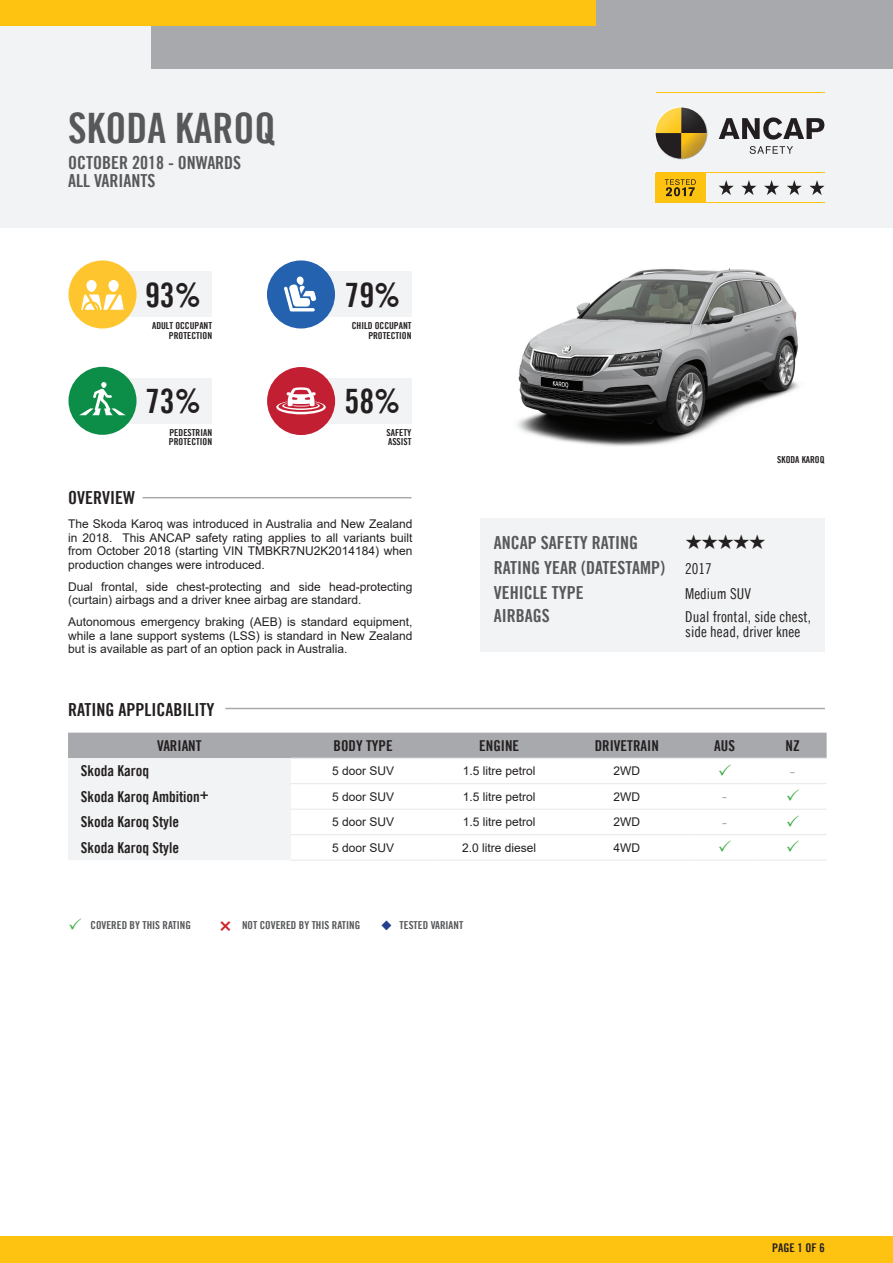
<style>
.page{position:relative;width:893px;height:1263px;background:#fff}
.page>*{position:absolute;margin:0;border:0;box-sizing:border-box;transform-origin:0 0}
.t1{font:42px "Trade Gothic Bold Cond Twenty";color:#57585a}
.t2{font:33.6px "Trade Gothic Bold Cond Twenty";color:#231f20}
.t3{font:21px "Zapf Dingbats";color:#231f20}
.t4{font:18px/18px "Trade Gothic Bold Cond Twenty";color:#57585a}
.t5{font:18px "Trade Gothic Bold Cond Twenty";color:#231f20}
.t6{font:16.5px "Trade Gothic LT";color:#a8a9ad}
.t7{font:15px "Trade Gothic Bold Cond Twenty";color:#231f20}
.t8{font:15px/15px "Trade Gothic Cond Eighteen Obl";color:#231f20}
.t9{font:12px/13.5px "Arial";color:#231f20;text-align:justify}
.t10{font:12px "Trade Gothic Bold Cond Twenty";color:#231f20}
.t11{font:10.95px "Trade Gothic Bold Cond Twenty";color:#57585a}
.t12{font:9.6px/9.6px "Trade Gothic Bold Cond Twenty";color:#231f20;text-align:right}
.s1{font-family:"Trade Gothic Cond Eighteen Obl";font-size:15px;color:#231f20}
</style>
<div class="page">
<div style="left:0;top:0;width:893px;height:227px;background:#f2f3f4"></div>
<div style="left:152px;top:0;width:741px;height:68px;background:#a8a9ad"></div>
<div style="left:0;top:0;width:595px;height:26px;background:#fec210"></div>
<div style="left:102px;top:272px;width:110px;height:45px;background:#f2f3f4"></div>
<svg style="left:68px;top:260px;width:69px;height:68px"></svg>
<div style="left:301px;top:272px;width:111px;height:45px;background:#f2f3f4"></div>
<svg style="left:267px;top:260px;width:68px;height:68px"></svg>
<div style="left:102px;top:378px;width:110px;height:45px;background:#f2f3f4"></div>
<svg style="left:68px;top:367px;width:69px;height:68px"></svg>
<div style="left:301px;top:378px;width:111px;height:45px;background:#f2f3f4"></div>
<svg style="left:267px;top:367px;width:68px;height:68px"></svg>
<img style="left:517px;top:268px;width:282px;height:178px">
<hr style="left:291px;top:860px;width:144px;height:1px;background:#e6e7e9">
<hr style="left:435px;top:860px;width:128px;height:1px;background:#e6e7e9">
<hr style="left:563px;top:860px;width:128px;height:1px;background:#e6e7e9">
<hr style="left:691px;top:860px;width:68px;height:1px;background:#e6e7e9">
<hr style="left:759px;top:860px;width:68px;height:1px;background:#e6e7e9">
<div style="left:0;top:1236px;width:893px;height:27px;background:#fec210"></div>
<div style="left:656px;top:173px;width:50px;height:30px;background:#fec210"></div>
<hr style="left:656px;top:172px;width:168px;height:1px;background:#fec210">
<hr style="left:656px;top:202px;width:168px;height:1px;background:#fec210">
<hr style="left:656px;top:92px;width:168px;height:1px;background:#fec210">
<svg style="left:719px;top:180px;width:15px;height:15px"></svg>
<svg style="left:741px;top:180px;width:15px;height:15px"></svg>
<svg style="left:764px;top:180px;width:15px;height:15px"></svg>
<svg style="left:787px;top:180px;width:15px;height:15px"></svg>
<svg style="left:809px;top:180px;width:16px;height:15px"></svg>
<svg style="left:750px;top:146px;width:43px;height:8px"></svg>
<svg style="left:719px;top:117px;width:105px;height:23px"></svg>
<svg style="left:656px;top:108px;width:51px;height:51px"></svg>
<svg style="left:665px;top:179px;width:31px;height:17px"></svg>
<div style="left:480px;top:518px;width:345px;height:134px;background:#f2f3f4"></div>
<hr style="left:143px;top:497px;width:269px;height:1px;background:#a8a9ad">
<hr style="left:225px;top:708px;width:600px;height:1px;background:#a8a9ad">
<svg style="left:68px;top:733px;width:759px;height:127px"></svg>
<h1 class="t1" style="left:68px;top:102px;width:209px">SKODA KAROQ</h1>
<h3 class="t4" style="left:68px;top:154px;width:175px">OCTOBER 2018 - ONWARDS<br>ALL VARIANTS</h3>
<h2 class="t2" style="left:145px;top:274px;width:57px">93%</h2>
<p class="t12" style="left:152px;top:321px;width:62px">ADULT OCCUPANT<br>PROTECTION</p>
<h2 class="t2" style="left:145px;top:380px;width:57px">73%</h2>
<p class="t12" style="left:169px;top:427px;width:45px;text-align:left">PEDESTRIAN<br>PROTECTION</p>
<h3 class="t5" style="left:68px;top:487px;width:68px">OVERVIEW</h3>
<h2 class="t2" style="left:344px;top:274px;width:57px">79%</h2>
<p class="t12" style="left:352px;top:321px;width:61px">CHILD OCCUPANT<br>PROTECTION</p>
<h2 class="t2" style="left:344px;top:380px;width:57px">58%</h2>
<p class="t12" style="left:386px;top:427px;width:27px;text-align:left">SAFETY<br>ASSIST</p>
<p class="t9" style="left:68px;top:517px;width:346px">The Skoda Karoq was introduced in Australia and New Zealand in 2018. This ANCAP safety rating applies to all variants built from October 2018 (starting VIN TMBKR7NU2K2014184) when production changes were introduced.</p>
<p class="t9" style="left:68px;top:580px;width:346px">Dual frontal, side chest-protecting and side head-protecting (curtain) airbags and a driver knee airbag are standard.</p>
<p class="t9" style="left:68px;top:615px;width:346px">Autonomous emergency braking (AEB) is standard equipment, while a lane support systems (LSS) is standard in New Zealand but is available as part of an option pack in Australia.</p>
<h3 class="t5" style="left:68px;top:698px;width:148px">RATING APPLICABILITY</h3>
<p class="t12" style="left:777px;top:454px;width:49px">SKODA KAROQ</p>
<h3 class="t4" style="left:494px;top:533px;width:146px">ANCAP SAFETY RATING</h3>
<h3 class="t3" style="left:685px;top:532px;width:82px">★★★★★</h3>
<h3 class="t4" style="left:494px;top:555px;width:219px;line-height:24.8px">RATING YEAR (DATESTAMP) <span class="s1">2017<br></span>VEHICLE TYPE</h3>
<p class="t8" style="left:685px;top:585px;width:67px">Medium SUV</p>
<h3 class="t4" style="left:494px;top:606px;width:57px">AIRBAGS</h3>
<p class="t8" style="left:685px;top:609px;width:127px">Dual frontal, side chest, side head, driver knee</p>
<p class="t7" style="left:157px;top:736px;width:46px">VARIANT</p>
<p class="t7" style="left:334px;top:736px;width:61px">BODY TYPE</p>
<p class="t7" style="left:479px;top:736px;width:41px">ENGINE</p>
<p class="t7" style="left:595px;top:736px;width:66px">DRIVETRAIN</p>
<p class="t7" style="left:714px;top:736px;width:22px">AUS</p>
<p class="t7" style="left:785px;top:736px;width:16px">NZ</p>
<p class="t7" style="left:81px;top:762px;width:70px">Skoda Karoq</p>
<p class="t9" style="left:332px;top:764px;width:64px">5 door SUV</p>
<p class="t9" style="left:463px;top:764px;width:74px">1.5 litre petrol</p>
<p class="t9" style="left:613px;top:764px;width:28px">2WD</p>
<h3 class="t6" style="left:790px;top:761px;width:7px">-</h3>
<p class="t7" style="left:81px;top:787px;width:130px">Skoda Karoq Ambition+</p>
<p class="t9" style="left:332px;top:790px;width:64px">5 door SUV</p>
<p class="t9" style="left:463px;top:790px;width:74px">1.5 litre petrol</p>
<p class="t9" style="left:613px;top:790px;width:28px">2WD</p>
<h3 class="t6" style="left:722px;top:786px;width:7px">-</h3>
<p class="t7" style="left:81px;top:813px;width:100px">Skoda Karoq Style</p>
<p class="t9" style="left:332px;top:815px;width:64px">5 door SUV</p>
<p class="t9" style="left:463px;top:815px;width:74px">1.5 litre petrol</p>
<p class="t9" style="left:613px;top:815px;width:28px">2WD</p>
<h3 class="t6" style="left:722px;top:812px;width:7px">-</h3>
<p class="t7" style="left:81px;top:838px;width:100px">Skoda Karoq Style</p>
<p class="t9" style="left:332px;top:841px;width:64px">5 door SUV</p>
<p class="t9" style="left:462px;top:841px;width:76px">2.0 litre diesel</p>
<p class="t9" style="left:613px;top:841px;width:28px">4WD</p>
<p class="t11" style="left:91px;top:918px;width:102px">COVERED BY THIS RATING</p>
<p class="t11" style="left:242px;top:918px;width:120px">NOT COVERED BY THIS RATING</p>
<p class="t11" style="left:400px;top:918px;width:65px">TESTED VARIANT</p>
<p class="t10" style="left:772px;top:1241px;width:54px">PAGE 1 OF 6</p>
</div>
